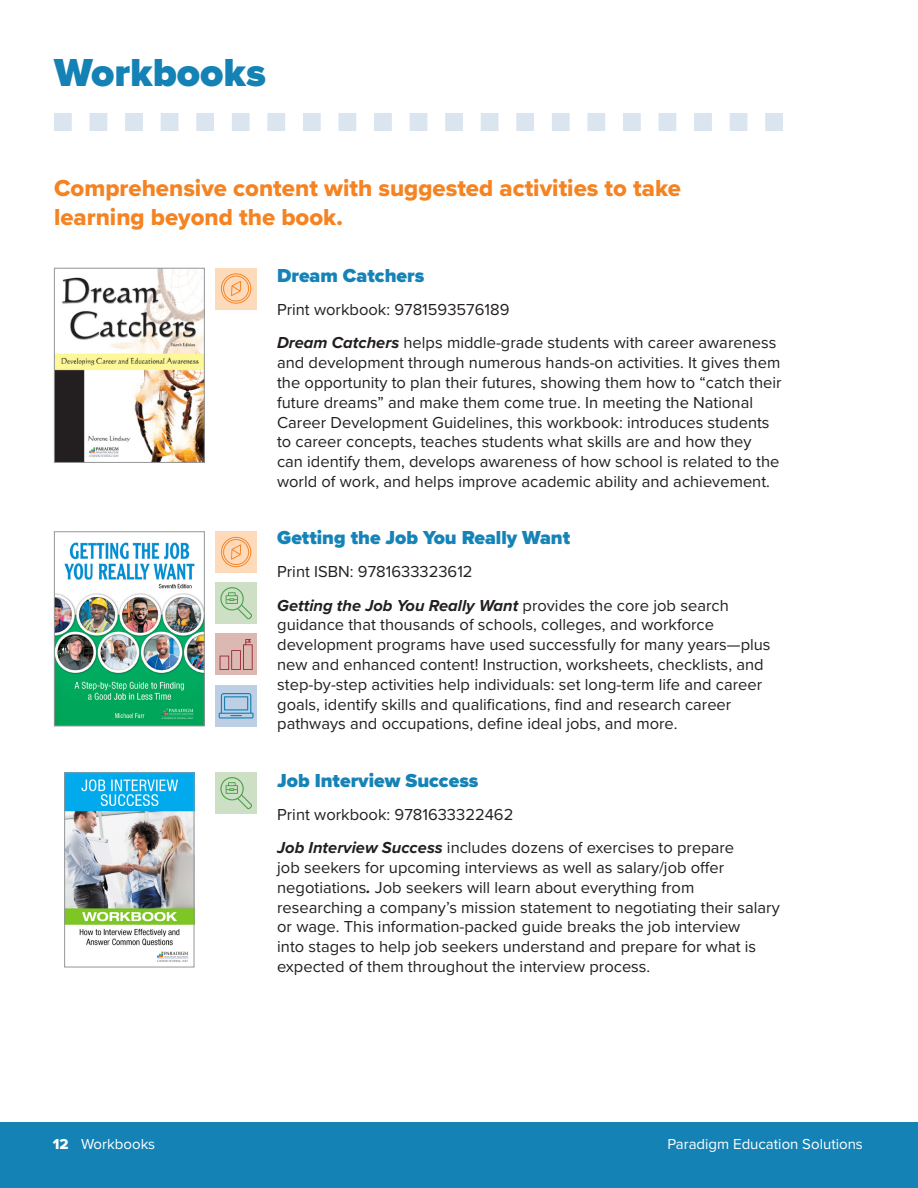
<style>
.page{position:relative;width:918px;height:1188px;background:#fff}
.page>*{position:absolute;margin:0;border:0;box-sizing:border-box;transform-origin:0 0}
.Heading_1{font:900 40.5px "Proxima Nova";color:#1482b4}
.Heading_2{font:24px/28.8px "Proxima Nova Extrabld";color:#f58322}
.Heading_3{font:900 19.5px "Proxima Nova";color:#1683b7}
.Body_Copy{font:16.5px/19.8px "Proxima Nova";color:#231f20}
.t1{font:15px "Proxima Nova";color:#fff}
.s1{font-weight:700;font-style:italic}
.s2{font-family:"Proxima Nova Extrabld"}
</style>
<div class="page">
<svg style="left:54px;top:113px;width:729px;height:18px"></svg>
<img style="left:56px;top:270px;width:147px;height:191px">
<div style="left:54px;top:268px;width:151px;height:195px;border:1px solid #939598"></div>
<div style="left:215px;top:268px;width:42px;height:41px;background:#fddaba"></div>
<svg style="left:221px;top:273px;width:30px;height:31px"></svg>
<img style="left:56px;top:542px;width:147px;height:182px">
<div style="left:54px;top:531px;width:151px;height:195px;border:1px solid #939598"></div>
<div style="left:215px;top:531px;width:42px;height:42px;background:#fddaba"></div>
<svg style="left:221px;top:537px;width:30px;height:30px"></svg>
<div style="left:215px;top:685px;width:42px;height:41px;background:#bccfe5"></div>
<svg style="left:219px;top:693px;width:35px;height:26px"></svg>
<div style="left:215px;top:634px;width:42px;height:41px;background:#dbb8b1"></div>
<svg style="left:220px;top:639px;width:33px;height:31px"></svg>
<div style="left:216px;top:582px;width:41px;height:42px;background:#cddfc5"></div>
<svg style="left:220px;top:587px;width:32px;height:32px"></svg>
<img style="left:66px;top:774px;width:126px;height:188px">
<div style="left:64px;top:772px;width:130px;height:195px;border:1px solid #939598"></div>
<div style="left:216px;top:772px;width:41px;height:42px;background:#cddfc5"></div>
<svg style="left:220px;top:777px;width:32px;height:32px"></svg>
<div style="left:0;top:1122px;width:918px;height:66px;background:#1482b4"></div>
<p class="Heading_1" style="left:54px;top:42px;width:214px">Workbooks</p>
<p class="Heading_2" style="left:54px;top:173px;width:628px">Comprehensive content with suggested activities to take learning beyond the book.</p>
<p class="Heading_3" style="left:277px;top:261px;width:149px">Dream Catchers</p>
<p class="Body_Copy" style="left:277px;top:299px;width:234px">Print workbook: 9781593576189</p>
<p class="Body_Copy" style="left:277px;top:332px;width:506px"><span class="s1">Dream Catchers</span> helps middle-grade students with career awareness and development through numerous hands-on activities. It gives them the opportunity to plan their futures, showing them how to “catch their future dreams” and make them come true. In meeting the National Career Development Guidelines, this workbook: introduces students to career concepts, teaches students what skills are and how they can identify them, develops awareness of how school is related to the world of work, and helps improve academic ability and achievement.</p>
<p class="Heading_3" style="left:277px;top:523px;width:295px">Getting the Job You Really Want</p>
<p class="Body_Copy" style="left:277px;top:561px;width:197px">Print ISBN: 9781633323612</p>
<p class="Body_Copy" style="left:277px;top:595px;width:495px"><span class="s1">Getting the Job You Really Want</span> provides the core job search guidance that thousands of schools, colleges, and workforce development programs have used successfully for many years—plus new and enhanced content! Instruction, worksheets, checklists, and step-by-step activities help individuals: set long-term life and career goals, identify skills and qualifications, find and research career pathways and occupations, define ideal jobs, and more.</p>
<p class="Heading_3" style="left:277px;top:766px;width:203px">Job Interview Success</p>
<p class="Body_Copy" style="left:277px;top:804px;width:238px">Print workbook: 9781633322462</p>
<p class="Body_Copy" style="left:277px;top:837px;width:504px"><span class="s1">Job Interview Success</span> includes dozens of exercises to prepare<br>job seekers for upcoming interviews as well as salary/job offer negotiations<span class="s1">.</span> Job seekers will learn about everything from researching a company’s mission statement to negotiating their salary or wage. This information-packed guide breaks the job interview<br>into stages to help job seekers understand and prepare for what is expected of them throughout the interview process.</p>
<p class="t1" style="left:53px;top:1133px;width:104px"><span class="s2">12</span> Workbooks</p>
<p class="t1" style="left:667px;top:1133px;width:197px">Paradigm Education Solutions</p>
</div>
